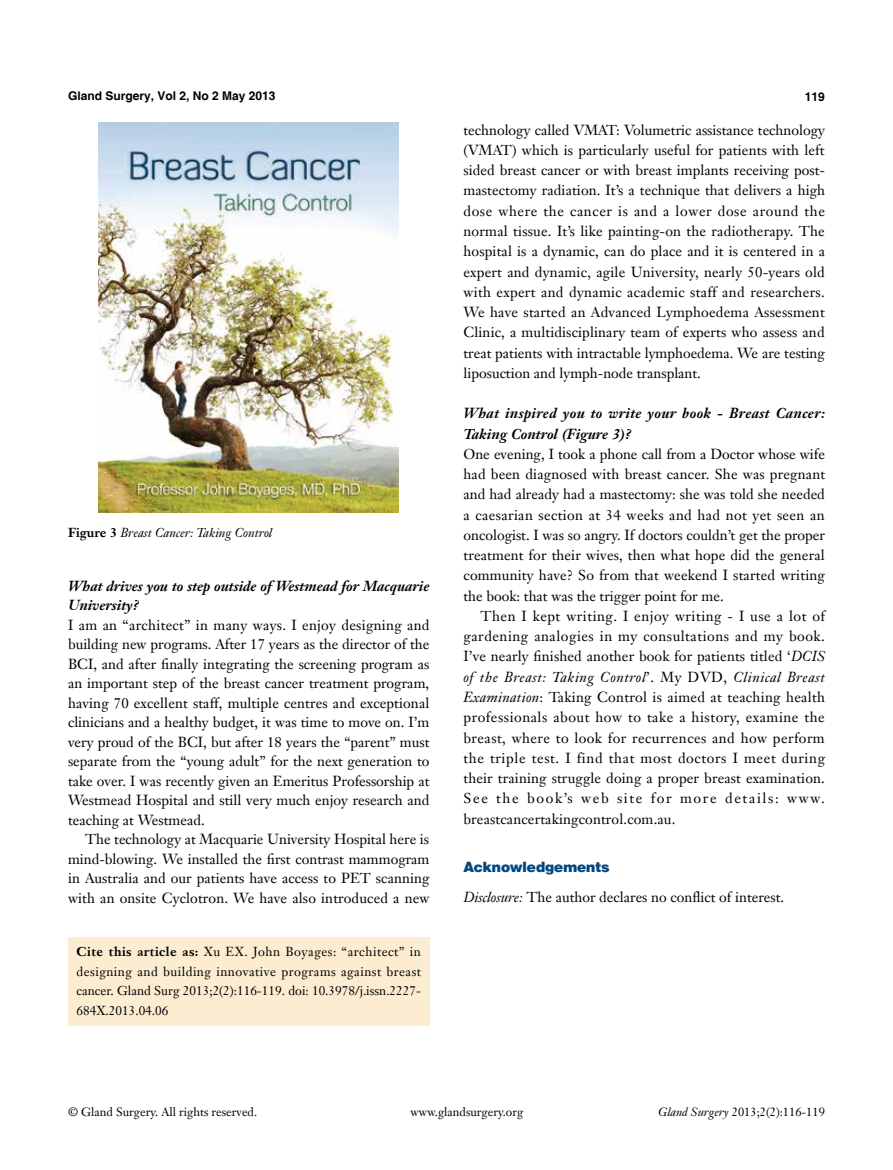
<style>
.page{position:relative;width:893px;height:1170px;background:#fff}
.page>*{position:absolute;margin:0;border:0;box-sizing:border-box;transform-origin:0 0}
.t1{font:14.25px/20.2px "Janson Text LT";color:#000;text-align:justify}
.t2{font:italic 700 14.25px/20.2px "Janson Text LT";letter-spacing:.025em;color:#000}
.t3{font:italic 700 14.25px/19.5px "Janson Text LT";color:#000}
.t4{font:900 14.25px "Helvetica";color:#004680}
.t5{font:12.75px/19.5px "Janson Text LT";color:#000;text-align:justify}
.t6{font:italic 12.75px "Janson Text LT";color:#000}
.t7{font:12px "Janson Text LT";color:#000}
.t8{font:700 12px "Helvetica";color:#000}
.s1{font-weight:700;font-style:normal}
.s2{font-weight:700}
.s3{font-style:italic}
</style>
<div class="page">
<div style="left:68px;top:936px;width:361px;height:89px;background:#fcedd2"></div>
<img style="left:99px;top:122px;width:300px;height:390px">
<p class="t8" style="left:68px;top:88px;width:209px">Gland Surgery, Vol 2, No 2 May 2013</p>
<p class="t8" style="left:805px;top:89px;width:22px">119</p>
<p class="t6" style="left:68px;top:524px;width:206px"><span class="s1">Figure 3</span> Breast Cancer: Taking Control</p>
<p class="t3" style="left:68px;top:576px;width:363px">What drives you to step outside of Westmead for Macquarie<br>University?</p>
<p class="t1" style="left:68px;top:615px;width:363px;line-height:19.5px">I am an “architect” in many ways. I enjoy designing and building new programs. After 17 years as the director of the BCI, and after finally integrating the screening program as an important step of the breast cancer treatment program, having 70 excellent staff, multiple centres and exceptional clinicians and a healthy budget, it was time to move on. I’m very proud of the BCI, but after 18 years the “parent” must separate from the “young adult” for the next generation to take over. I was recently given an Emeritus Professorship at Westmead Hospital and still very much enjoy research and teaching at Westmead.</p>
<p class="t1" style="left:68px;top:829px;width:363px;line-height:19.5px;text-indent:17px">The technology at Macquarie University Hospital here is mind-blowing. We installed the first contrast mammogram in Australia and our patients have access to PET scanning with an onsite Cyclotron. We have also introduced a new</p>
<p class="t5" style="left:77px;top:942px;width:346px"><span class="s2">Cite this article as:</span> Xu EX. John Boyages: “architect” in designing and building innovative programs against breast cancer. Gland Surg 2013;2(2):116-119. doi: 10.3978/j.issn.2227- 684X.2013.04.06</p>
<p class="t1" style="left:463px;top:119px;width:363px">technology called VMAT: Volumetric assistance technology (VMAT) which is particularly useful for patients with left sided breast cancer or with breast implants receiving post&shy;mastectomy radiation. It’s a technique that delivers a high dose where the cancer is and a lower dose around the normal tissue. It’s like painting-on the radiotherapy. The hospital is a dynamic, can do place and it is centered in a expert and dynamic, agile University, nearly 50-years old with expert and dynamic academic staff and researchers.<br>We have started an Advanced Lymphoedema Assessment Clinic, a multidisciplinary team of experts who assess and treat patients with intractable lymphoedema. We are testing liposuction and lymph-node transplant.</p>
<p class="t2" style="left:463px;top:403px;width:363px">What inspired you to write your book - Breast Cancer:<br>Taking Control (Figure 3)?</p>
<p class="t1" style="left:463px;top:443px;width:363px">One evening, I took a phone call from a Doctor whose wife had been diagnosed with breast cancer. She was pregnant and had already had a mastectomy: she was told she needed a caesarian section at 34 weeks and had not yet seen an oncologist. I was so angry. If doctors couldn’t get the proper treatment for their wives, then what hope did the general community have? So from that weekend I started writing the book: that was the trigger point for me.</p>
<p class="t1" style="left:463px;top:605px;width:363px;text-indent:17px">Then I kept writing. I enjoy writing - I use a lot of gardening analogies in my consultations and my book.<br>I’ve nearly finished another book for patients titled ‘<span class="s3">DCIS of the Breast: Taking Control</span>’. My DVD, <span class="s3">Clinical Breast Examination</span>: Taking Control is aimed at teaching health professionals about how to take a history, examine the breast, where to look for recurrences and how perform the triple test. I find that most doctors I meet during their training struggle doing a proper breast examination.<br>See the book’s web site for more details: www. breastcancertakingcontrol.com.au.</p>
<p class="t4" style="left:463px;top:858px;width:148px">Acknowledgements</p>
<p class="t1" style="left:463px;top:887px;width:322px"><span class="s3">Disclosure:</span> The author declares no conflict of interest.</p>
<p class="t7" style="left:68px;top:1104px;width:191px">© Gland Surgery. All rights reserved.</p>
<p class="t7" style="left:410px;top:1104px;width:114px">www.glandsurgery.org</p>
<p class="t7" style="left:658px;top:1104px;width:168px"><span class="s3">Gland Surgery</span> 2013;2(2):116-119</p>
</div>
